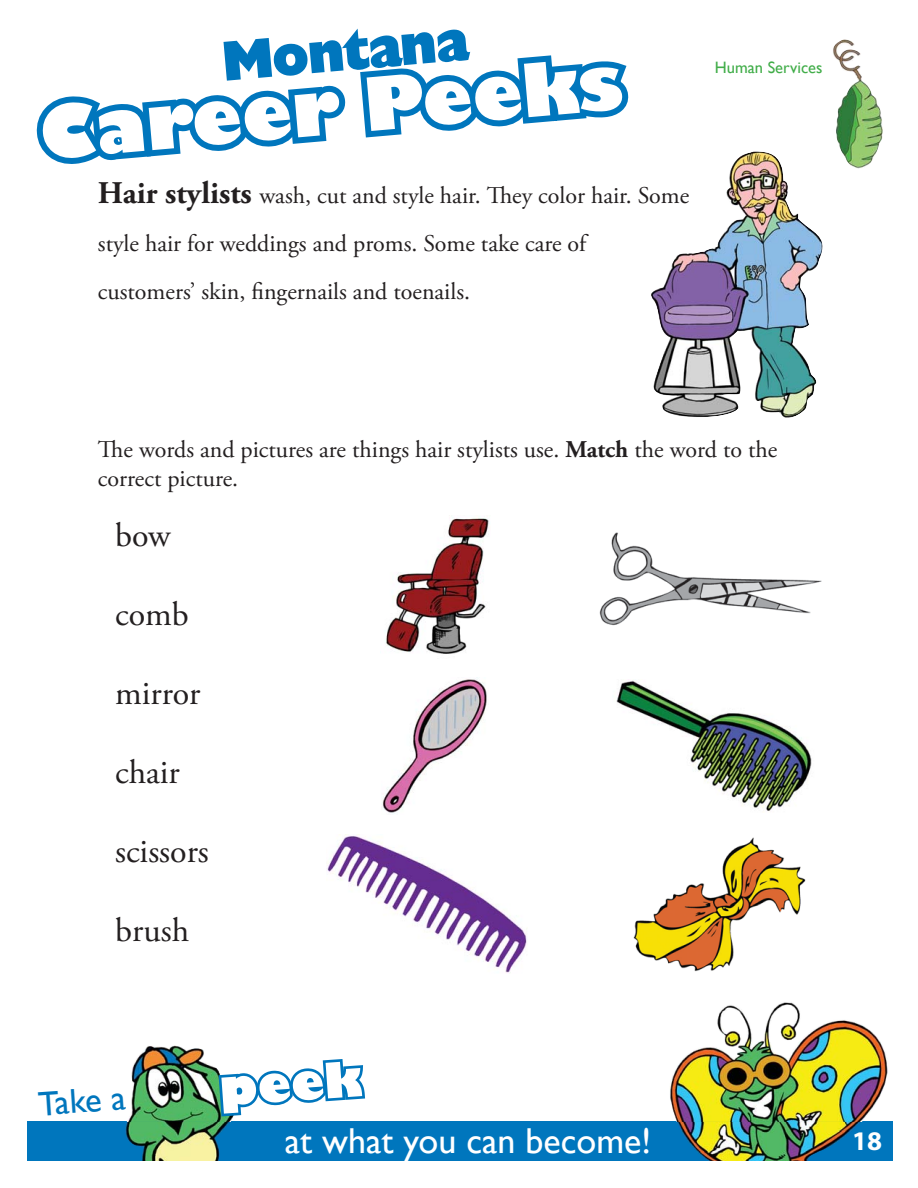
<style>
.page{position:relative;width:918px;height:1188px;background:#fff}
.page>*{position:absolute;margin:0;border:0;box-sizing:border-box;transform-origin:0 0}
.t1{font:800 72px "Gill Sans";color:#fff}
.t2{font:54px "Chanson Heavy SF Bold";color:#0076bd}
.t3{font:800 47.85px "Gill Sans";color:#fff}
.t4{font:36px "Gill Sans";color:#fff}
.t5{font:34.5px "Gill Sans";color:#0076bd}
.t6{font:33.9px "Adobe Garamond Pro";color:#231f20}
.t7{font:700 27px "Myriad Pro";color:#fff}
.t8{font:24px/48px "Adobe Garamond Pro";color:#231f20}
.t9{font:16.5px "Gill Sans";color:#41ad49}
.s1{font-weight:700;font-size:31.5px}
.s2{font-weight:700}
</style>
<div class="page">
<div style="left:27px;top:1122px;width:866px;height:39px;background:#0076bd"></div>
<img style="left:126px;top:1045px;width:111px;height:77px">
<img style="left:125px;top:1122px;width:104px;height:39px">
<img style="left:665px;top:1002px;width:228px;height:120px">
<img style="left:677px;top:1122px;width:183px;height:39px">
<img style="left:833px;top:39px;width:50px;height:130px">
<img style="left:651px;top:151px;width:172px;height:267px">
<img style="left:327px;top:836px;width:200px;height:137px">
<img style="left:382px;top:677px;width:105px;height:137px">
<img style="left:633px;top:837px;width:173px;height:135px">
<img style="left:385px;top:515px;width:104px;height:139px">
<img style="left:616px;top:680px;width:196px;height:131px">
<img style="left:599px;top:532px;width:223px;height:94px">
<svg style="left:36px;top:55px;width:593px;height:109px"></svg>
<svg style="left:216px;top:1056px;width:149px;height:63px"></svg>
<h2 class="t2" style="left:222px;top:41px;width:247px;rotate:-5deg">Montana</h2>
<h1 class="t1" style="left:35px;top:89px;width:587px;rotate:-5deg">Career Peeks</h1>
<p class="t8" style="left:98px;top:173px;width:593px"><span class="s1">Hair stylists</span> wash, cut and style hair. They color hair. Some style hair for weddings and proms. Some take care of customers’ skin, fingernails and toenails.</p>
<p class="t9" style="left:715px;top:58px;width:109px">Human Services</p>
<p class="t8" style="left:98px;top:437px;width:681px;line-height:28.8px">The words and pictures are things hair stylists use. <span class="s2">Match</span> the word to the correct picture.</p>
<h3 class="t6" style="left:115px;top:522px;width:57px">bow</h3>
<h3 class="t6" style="left:115px;top:601px;width:75px">comb</h3>
<h3 class="t6" style="left:115px;top:680px;width:87px">mirror</h3>
<h3 class="t6" style="left:115px;top:759px;width:66px">chair</h3>
<h3 class="t6" style="left:115px;top:838px;width:95px">scissors</h3>
<h3 class="t6" style="left:115px;top:917px;width:76px">brush</h3>
<h3 class="t5" style="left:37px;top:1084px;width:89px;rotate:-4deg">Take a</h3>
<h3 class="t3" style="left:217px;top:1058px;width:144px;rotate:-4deg">peek</h3>
<h3 class="t4" style="left:285px;top:1120px;width:368px">at what you can become!</h3>
<p class="t7" style="left:852px;top:1130px;width:31px">18</p>
</div>
